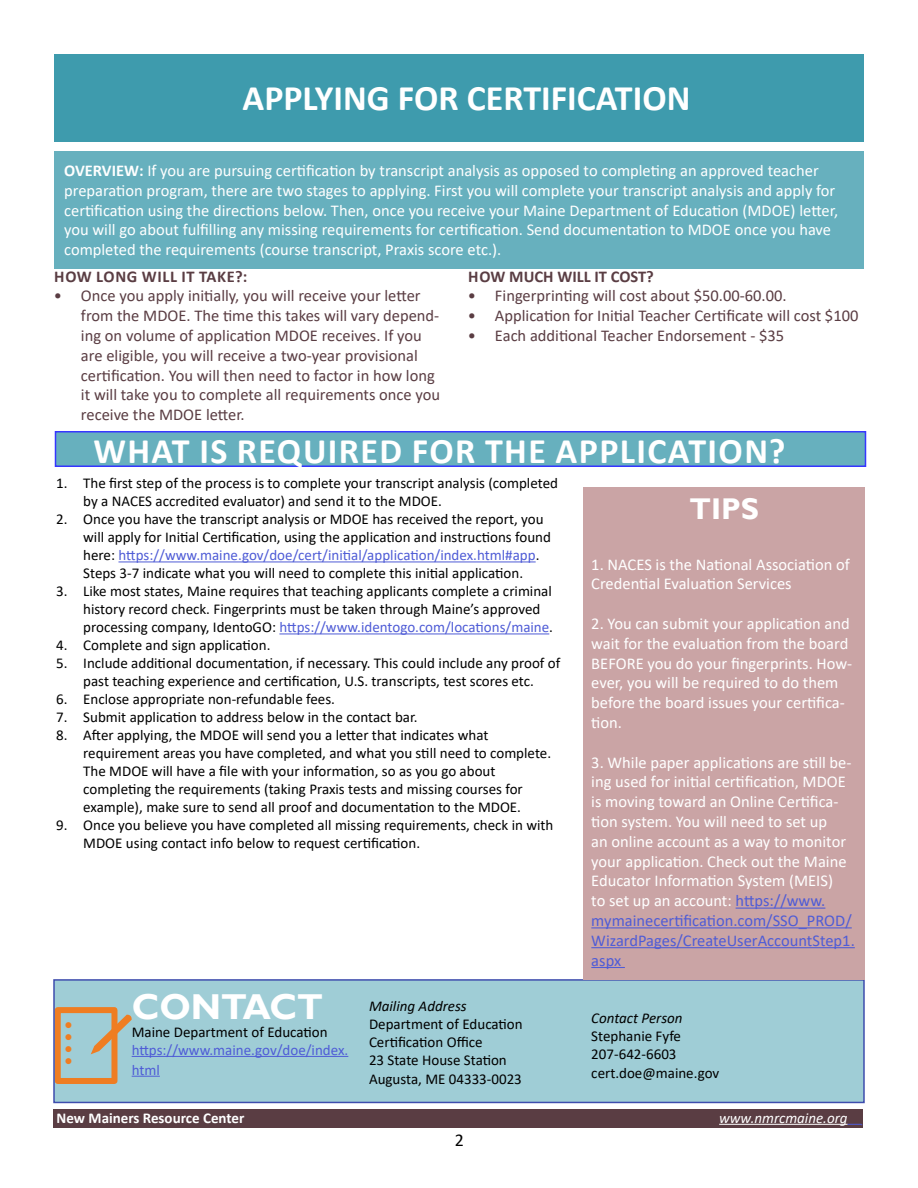
<style>
.page{position:relative;width:918px;height:1188px;background:#fff}
.page>*{position:absolute;margin:0;border:0;box-sizing:border-box;transform-origin:0 0}
.t1{font:700 36px "Calibri";letter-spacing:.04em;color:#fff}
.t2{font:700 36px "Calibri";letter-spacing:.01em;color:#fff}
.t3{font:700 36px "Gill Sans";color:#fff}
.t4{font:700 30px "Gill Sans";color:#fff}
.t5{font:22.5px "Minion Pro";color:#ef7d22}
.t6{font:18px "Calibri";color:#000}
.t7{font:16.5px/19.8px "Calibri";color:#fff}
.t8{font:16.5px/19.8px "Calibri";color:#5a3d43}
.t9{font:700 16.5px "Calibri";letter-spacing:.04em;color:#5a3d43}
.t10{font:700 16.5px "Calibri";letter-spacing:.015em;color:#5a3d43}
.t11{font:15px/18px "Calibri";color:#000}
.t12{font:15px/19.8px "Calibri";color:#4f5cd6}
.t13{font:italic 15px "Calibri";color:#000}
.t14{font:700 15px "Calibri";color:#fff}
.t15{font:italic 15px "Calibri";color:#fff}
.s1{font-weight:700}
.s2{color:#4f5cd6}
</style>
<div class="page">
<div style="left:55px;top:431px;width:811px;height:36px;background:#67b0be;border:2px solid #3636ff"></div>
<div style="left:54px;top:54px;width:810px;height:87px;background:#3e9bad"></div>
<div style="left:54px;top:152px;width:810px;height:117px;background:#67b0be"></div>
<div style="left:54px;top:980px;width:810px;height:122px;background:#9fcdd6"></div>
<div style="left:55px;top:1007px;width:62px;height:77px;border:6px solid #ef7d22"></div>
<svg style="left:91px;top:1014px;width:41px;height:40px"></svg>
<div style="left:53px;top:979px;width:812px;height:124px;border:2px solid #3e4dad"></div>
<hr style="left:132px;top:1056px;width:216px;height:1px;background:#4f5cd6">
<svg style="left:132px;top:1076px;width:28px;height:1px"></svg>
<hr style="left:118px;top:561px;width:418px;height:1px;background:#4f5cd6">
<hr style="left:279px;top:633px;width:270px;height:1px;background:#4f5cd6">
<div style="left:584px;top:487px;width:281px;height:492px;background:#caa4a5"></div>
<hr style="left:736px;top:908px;width:89px;height:1px;background:#4f5cd6">
<hr style="left:591px;top:927px;width:261px;height:1px;background:#4f5cd6">
<hr style="left:591px;top:947px;width:264px;height:1px;background:#4f5cd6">
<hr style="left:591px;top:967px;width:34px;height:1px;background:#4f5cd6">
<div style="left:53px;top:1109px;width:810px;height:18px;background:#5a3d43"></div>
<hr style="left:719px;top:1124px;width:129px;height:1px;background:#fff">
<svg style="left:848px;top:1124px;width:14px;height:1px"></svg>
<h1 class="t2" style="left:243px;top:73px;width:449px">APPLYING FOR CERTIFICATION</h1>
<p class="t7" style="left:64px;top:160px;width:776px"><span class="s1">OVERVIEW:</span> If you are pursuing certification by transcript analysis as opposed to completing an approved teacher preparation program, there are two stages to applying. First you will complete your transcript analysis and apply for certification using the directions below. Then, once you receive your Maine Department of Education (MDOE) letter, you will go about fulfilling any missing requirements for certification. Send documentation to MDOE once you have completed the requirements (course transcript, Praxis score etc.).</p>
<p class="t9" style="left:54px;top:264px;width:195px">HOW LONG WILL IT TAKE?:</p>
<p class="t8" style="left:81px;top:286px;width:361px;text-indent:-27px">• Once you apply initially, you will receive your letter from the MDOE. The time this takes will vary depend&shy;ing on volume of application MDOE receives. If you are eligible, you will receive a two-year provisional certification. You will then need to factor in how long it will take you to complete all requirements once you receive the MDOE letter.</p>
<p class="t10" style="left:468px;top:264px;width:187px">HOW MUCH WILL IT COST?</p>
<p class="t8" style="left:468px;top:286px;width:320px">• Fingerprinting will cost about $50.00-60.00.</p>
<p class="t8" style="left:468px;top:305px;width:392px">• Application for Initial Teacher Certificate will cost $100</p>
<p class="t8" style="left:468px;top:325px;width:318px">• Each additional Teacher Endorsement - $35</p>
<h1 class="t1" style="left:93px;top:426px;width:694px">WHAT IS REQUIRED FOR THE APPLICATION?</h1>
<p class="t11" style="left:83px;top:474px;width:476px;text-indent:-27px">1. The first step of the process is to complete your transcript analysis (completed by a NACES accredited evaluator) and send it to the MDOE.</p>
<p class="t11" style="left:83px;top:510px;width:469px;text-indent:-27px">2. Once you have the transcript analysis or MDOE has received the report, you will apply for Initial Certification, using the application and instructions found here: <span class="s2">https://www.maine.gov/doe/cert/initial/application/index.html#app</span>.<br>Steps 3-7 indicate what you will need to complete this initial application.</p>
<p class="t11" style="left:83px;top:582px;width:471px;text-indent:-27px">3. Like most states, Maine requires that teaching applicants complete a criminal history record check. Fingerprints must be taken through Maine’s approved processing company, IdentoGO: <span class="s2">https://www.identogo.com/locations/maine</span>.</p>
<p class="t11" style="left:56px;top:636px;width:216px">4. Complete and sign application.</p>
<p class="t11" style="left:56px;top:654px;width:506px;text-align:center">5. Include additional documentation, if necessary. This could include any proof of past teaching experience and certification, U.S. transcripts, test scores etc.</p>
<p class="t11" style="left:56px;top:690px;width:280px">6. Enclose appropriate non-refundable fees.</p>
<p class="t11" style="left:56px;top:708px;width:363px">7. Submit application to address below in the contact bar.</p>
<p class="t11" style="left:83px;top:726px;width:469px;text-indent:-27px">8. After applying, the MDOE will send you a letter that indicates what requirement areas you have completed, and what you still need to complete.<br>The MDOE will have a file with your information, so as you go about completing the requirements (taking Praxis tests and missing courses for example), make sure to send all proof and documentation to the MDOE.</p>
<p class="t11" style="left:83px;top:816px;width:472px;text-indent:-27px">9. Once you believe you have completed all missing requirements, check in with<br>MDOE using contact info below to request certification.</p>
<h3 class="t5" style="left:64px;top:1008px;width:10px">•</h3>
<h3 class="t5" style="left:64px;top:1020px;width:10px">•</h3>
<h3 class="t5" style="left:64px;top:1032px;width:10px">•</h3>
<h3 class="t5" style="left:64px;top:1044px;width:10px">•</h3>
<h1 class="t3" style="left:132px;top:985px;width:193px">CONTACT</h1>
<p class="t11" style="left:132px;top:1022px;width:197px">Maine Department of Education</p>
<p class="t12" style="left:132px;top:1039px;width:218px">https://www.maine.gov/doe/index. html</p>
<p class="t13" style="left:369px;top:995px;width:99px">Mailing Address</p>
<p class="t11" style="left:369px;top:1014px;width:155px">Department of Education<br>Certification Office<br>23 State House Station</p>
<p class="t11" style="left:369px;top:1070px;width:154px">Augusta, ME 04333-0023</p>
<h2 class="t4" style="left:690px;top:491px;width:71px">TIPS</h2>
<p class="t7" style="left:591px;top:554px;width:260px">1. NACES is the National Association of<br>Credential Evaluation Services</p>
<p class="t7" style="left:591px;top:613px;width:262px">2. You can submit your application and wait for the evaluation from the board<br>BEFORE you do your fingerprints. How&shy;ever, you will be required to do them before the board issues your certifica&shy;tion.</p>
<p class="t7" style="left:591px;top:752px;width:265px">3. While paper applications are still be&shy;ing used for initial certification, MDOE is moving toward an Online Certifica&shy;tion system. You will need to set up<br>an online account as a way to monitor your application. Check out the Maine Educator Information System (MEIS)<br>to set up an account: <span class="s2">https://www. mymainecertification.com/SSO_PROD/ WizardPages/CreateUserAccountStep1. aspx</span></p>
<p class="t13" style="left:591px;top:1007px;width:93px">Contact Person</p>
<p class="t11" style="left:591px;top:1026px;width:91px">Stephanie Fyfe<br>207-642-6603</p>
<p class="t11" style="left:591px;top:1064px;width:129px">cert.doe@maine.gov</p>
<p class="t14" style="left:57px;top:1107px;width:189px">New Mainers Resource Center</p>
<p class="t15" style="left:719px;top:1107px;width:130px">www.nmrcmaine.org</p>
<p class="t6" style="left:455px;top:1128px;width:11px">2</p>
</div>
